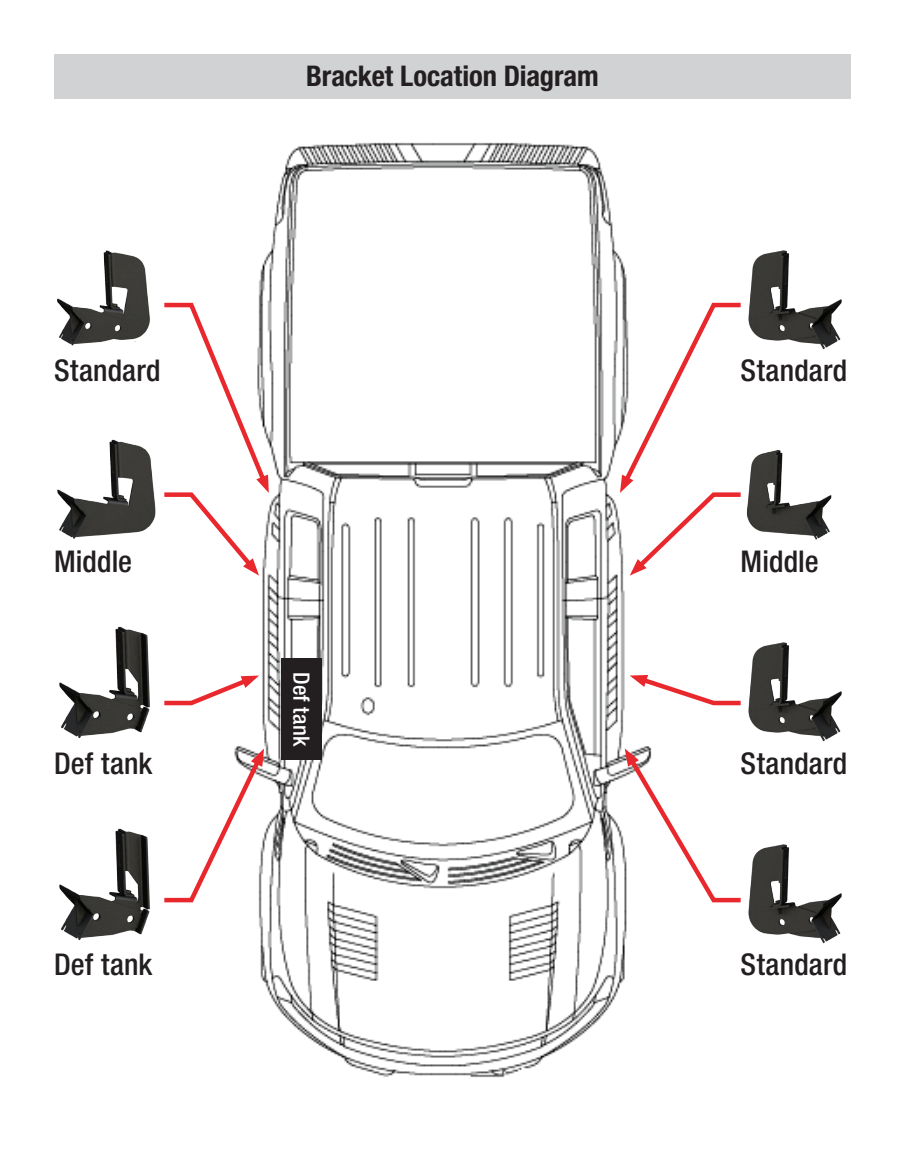
<style>
.page{position:relative;width:905px;height:1175px;background:#fff}
.page>*{position:absolute;margin:0;border:0;box-sizing:border-box;transform-origin:0 0}
.t1{font:500 condensed 30px "Helvetica Neue LT Std";letter-spacing:.005em;color:#231f20}
.t2{font:700 condensed 28.5px "Helvetica Neue LT Std";letter-spacing:-.005em;color:#231f20}
.t3{font:500 condensed 22.5px "Helvetica Neue LT Std";letter-spacing:.005em;color:#fff}
</style>
<div class="page">
<div style="left:54px;top:54px;width:796px;height:44px;background:#d1d2d4"></div>
<img style="left:235px;top:142px;width:416px;height:936px">
<img style="left:57px;top:250px;width:93px;height:96px">
<img style="left:57px;top:439px;width:99px;height:100px">
<img style="left:59px;top:626px;width:91px;height:112px">
<img style="left:59px;top:828px;width:91px;height:112px">
<img style="left:748px;top:844px;width:94px;height:100px">
<img style="left:748px;top:642px;width:94px;height:100px">
<img style="left:748px;top:250px;width:94px;height:100px">
<img style="left:746px;top:450px;width:86px;height:90px">
<div style="left:281px;top:658px;width:41px;height:101px;background:#231f20"></div>
<svg style="left:624px;top:748px;width:117px;height:156px"></svg>
<svg style="left:164px;top:748px;width:101px;height:156px"></svg>
<svg style="left:618px;top:300px;width:123px;height:275px"></svg>
<svg style="left:164px;top:300px;width:106px;height:275px"></svg>
<svg style="left:629px;top:673px;width:112px;height:34px"></svg>
<svg style="left:164px;top:674px;width:95px;height:33px"></svg>
<p class="t2" style="left:306px;top:59px;width:294px">Bracket Location Diagram</p>
<p class="t1" style="left:54px;top:353px;width:108px">Standard</p>
<p class="t1" style="left:740px;top:353px;width:108px">Standard</p>
<p class="t1" style="left:54px;top:543px;width:80px">Middle</p>
<p class="t1" style="left:740px;top:543px;width:80px">Middle</p>
<p class="t1" style="left:54px;top:745px;width:100px">Def tank</p>
<p class="t1" style="left:54px;top:946px;width:100px">Def tank</p>
<p class="t3" style="left:315px;top:672px;width:76px;rotate:90deg">Def tank</p>
<p class="t1" style="left:740px;top:745px;width:108px">Standard</p>
<p class="t1" style="left:740px;top:946px;width:108px">Standard</p>
</div>
